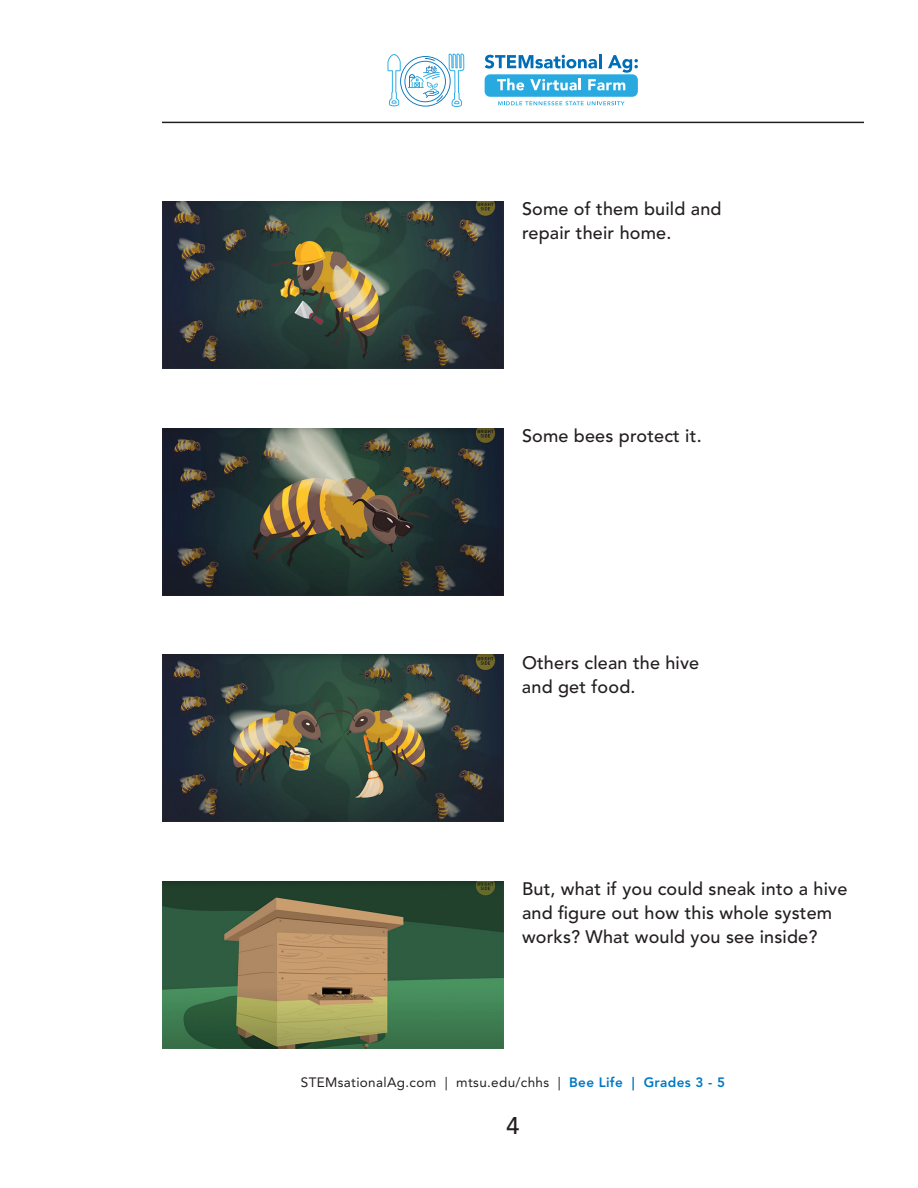
<style>
.page{position:relative;width:918px;height:1188px;background:#fff}
.page>*{position:absolute;margin:0;border:0;box-sizing:border-box;transform-origin:0 0}
.t1{font:500 24px "Avenir LT Std";color:#231f20}
.t2{font:500 18px/24px "Avenir LT Std";letter-spacing:.01em;color:#231f20}
.t3{font:13.5px "Avenir LT Std";letter-spacing:.025em;color:#231f20}
.s1{font-weight:800;color:#0079c2}
</style>
<div class="page">
<hr style="left:162px;top:122px;width:702px;height:1px;background:#231f20">
<svg style="left:485px;top:54px;width:116px;height:15px"></svg>
<svg style="left:608px;top:55px;width:30px;height:18px"></svg>
<div style="left:485px;top:74px;width:153px;height:23px;background:#28aae1;border-radius:6px"></div>
<svg style="left:497px;top:78px;width:27px;height:12px"></svg>
<svg style="left:530px;top:78px;width:51px;height:12px"></svg>
<svg style="left:588px;top:79px;width:37px;height:11px"></svg>
<svg style="left:498px;top:101px;width:127px;height:4px"></svg>
<svg style="left:387px;top:54px;width:77px;height:53px"></svg>
<img style="left:162px;top:202px;width:342px;height:166px">
<img style="left:162px;top:428px;width:342px;height:167px">
<img style="left:162px;top:655px;width:342px;height:166px">
<img style="left:162px;top:882px;width:342px;height:166px">
<p class="t2" style="left:522px;top:197px;width:201px">Some of them build and repair their home.</p>
<p class="t2" style="left:522px;top:424px;width:181px">Some bees protect it.</p>
<p class="t2" style="left:522px;top:651px;width:179px">Others clean the hive and get food.</p>
<p class="t2" style="left:522px;top:877px;width:327px">But, what if you could sneak into a hive and figure out how this whole system works? What would you see inside?</p>
<p class="t3" style="left:301px;top:1074px;width:426px">STEMsationalAg.com | mtsu.edu/chhs | <span class="s1">Bee Life | Grades 3 - 5</span></p>
<h1 class="t1" style="left:506px;top:1112px;width:15px">4</h1>
</div>
